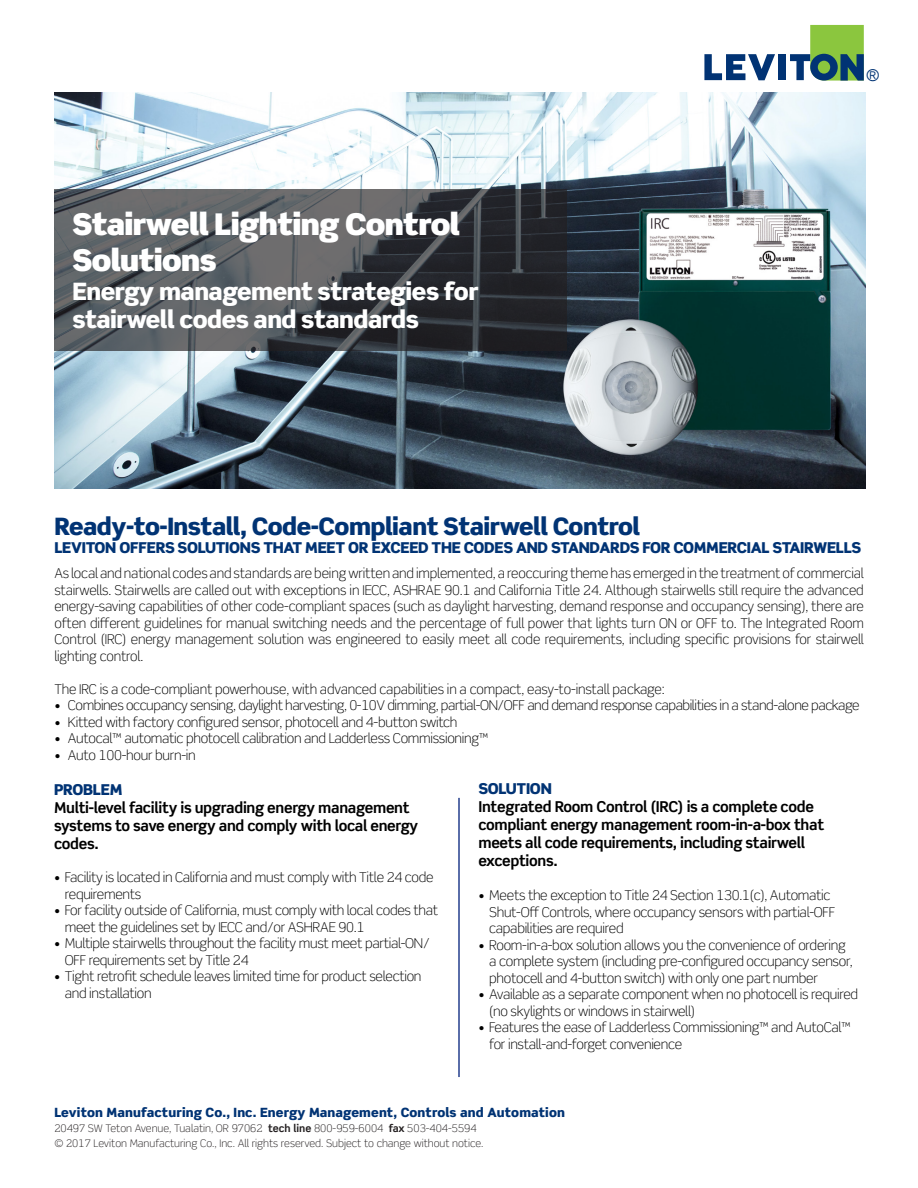
<style>
.page{position:relative;width:918px;height:1188px;background:#fff}
.page>*{position:absolute;margin:0;border:0;box-sizing:border-box;transform-origin:0 0}
.t1{font:900 30px/36px "Scene Std";letter-spacing:-.02em;color:#fff}
.t2{font:900 24px "Scene Std";letter-spacing:-.02em;color:#fff}
.t3{font:900 24px "Scene Std";letter-spacing:-.02em;color:#013374}
.t4{font:16.2px "Scene Std";color:#013374}
.t5{font:700 15px/18px "Scene Std";letter-spacing:-.02em;color:#000}
.t6{font:900 15px "Scene Std";letter-spacing:-.02em;color:#013374}
.t7{font:300 13.5px/16.5px "Scene Std";letter-spacing:-.02em;color:#000}
.t8{font:900 12.75px "Scene Std";letter-spacing:.01em;color:#013374}
.t9{font:300 10.5px "Scene Std";color:#231f20}
.s1{font-weight:900;color:#013374}
.s2{font-weight:700}
</style>
<div class="page">
<img style="left:54px;top:93px;width:812px;height:395px">
<svg style="left:54px;top:189px;width:513px;height:162px;background:#4a4c51"></svg>
<hr style="left:458px;top:798px;width:2px;height:279px;background:#253f8e">
<svg style="left:704px;top:54px;width:71px;height:26px"></svg>
<div style="left:778px;top:54px;width:7px;height:26px;background:#013374"></div>
<svg style="left:790px;top:25px;width:74px;height:56px"></svg>
<p class="t1" style="left:72px;top:205px;width:389px">Stairwell Lighting Control<br>Solutions</p>
<p class="t2" style="left:72px;top:276px;width:408px">Energy management strategies for</p>
<p class="t2" style="left:72px;top:304px;width:348px">stairwell codes and standards</p>
<p class="t4" style="left:866px;top:65px;width:16px">®</p>
<p class="t3" style="left:54px;top:511px;width:587px">Ready-to-Install, Code-Compliant Stairwell Control</p>
<p class="t6" style="left:54px;top:538px;width:808px">LEVITON OFFERS SOLUTIONS THAT MEET OR EXCEED THE CODES AND STANDARDS FOR COMMERCIAL STAIRWELLS</p>
<p class="t7" style="left:54px;top:565px;width:811px;text-align:justify">As local and national codes and standards are being written and implemented, a reoccuring theme has emerged in the treatment of commercial stairwells. Stairwells are called out with exceptions in IECC, ASHRAE 90.1 and California Title 24. Although stairwells still require the advanced energy-saving capabilities of other code-compliant spaces (such as daylight harvesting, demand response and occupancy sensing), there are often different guidelines for manual switching needs and the percentage of full power that lights turn ON or OFF to. The Integrated Room Control (IRC) energy management solution was engineered to easily meet all code requirements, including specific provisions for stairwell lighting control.</p>
<p class="t7" style="left:54px;top:681px;width:612px">The IRC is a code-compliant powerhouse, with advanced capabilities in a compact, easy-to-install package:</p>
<p class="t7" style="left:54px;top:697px;width:807px">• Combines occupancy sensing, daylight harvesting, 0-10V dimming, partial-ON/OFF and demand response capabilities in a stand-alone package</p>
<p class="t7" style="left:54px;top:714px;width:404px">• Kitted with factory configured sensor, photocell and 4-button switch</p>
<p class="t7" style="left:54px;top:730px;width:436px">• Autocal™ automatic photocell calibration and Ladderless Commissioning™</p>
<p class="t7" style="left:54px;top:747px;width:143px">• Auto 100-hour burn-in</p>
<p class="t6" style="left:54px;top:780px;width:70px">PROBLEM</p>
<p class="t5" style="left:54px;top:799px;width:366px">Multi-level facility is upgrading energy management systems to save energy and comply with local energy codes.</p>
<p class="t7" style="left:65px;top:869px;width:370px;text-indent:-11px">• Facility is located in California and must comply with Title 24 code requirements</p>
<p class="t7" style="left:65px;top:902px;width:375px;text-indent:-11px">• For facility outside of California, must comply with local codes that meet the guidelines set by IECC and/or ASHRAE 90.1</p>
<p class="t7" style="left:65px;top:935px;width:366px;text-indent:-11px">• Multiple stairwells throughout the facility must meet partial-ON/<br>OFF requirements set by Title 24</p>
<p class="t7" style="left:65px;top:968px;width:358px;text-indent:-11px">• Tight retrofit schedule leaves limited time for product selection and installation</p>
<p class="t5" style="left:478px;top:779px;width:347px"><span class="s1">SOLUTION<br></span>Integrated Room Control (IRC) is a complete code compliant energy management room-in-a-box that meets all code requirements, including stairwell exceptions.</p>
<p class="t7" style="left:489px;top:887px;width:348px;text-indent:-11px">• Meets the exception to Title 24 Section 130.1(c), Automatic<br>Shut-Off Controls, where occupancy sensors with partial-OFF capabilities are required</p>
<p class="t7" style="left:489px;top:937px;width:365px;text-indent:-11px">• Room-in-a-box solution allows you the convenience of ordering a complete system (including pre-configured occupancy sensor, photocell and 4-button switch) with only one part number</p>
<p class="t7" style="left:489px;top:986px;width:370px;text-indent:-11px">• Available as a separate component when no photocell is required (no skylights or windows in stairwell)</p>
<p class="t7" style="left:489px;top:1019px;width:363px;text-indent:-11px">• Features the ease of Ladderless Commissioning™ and AutoCal™ for install-and-forget convenience</p>
<p class="t8" style="left:54px;top:1105px;width:512px">Leviton Manufacturing Co., Inc. Energy Management, Controls and Automation</p>
<p class="t9" style="left:54px;top:1122px;width:424px">20497 SW Teton Avenue, Tualatin, OR 97062 <span class="s2">tech line</span> 800-959-6004 <span class="s2">fax</span> 503-404-5594</p>
<p class="t9" style="left:54px;top:1137px;width:431px">© 2017 Leviton Manufacturing Co., Inc. All rights reserved. Subject to change without notice.</p>
</div>
